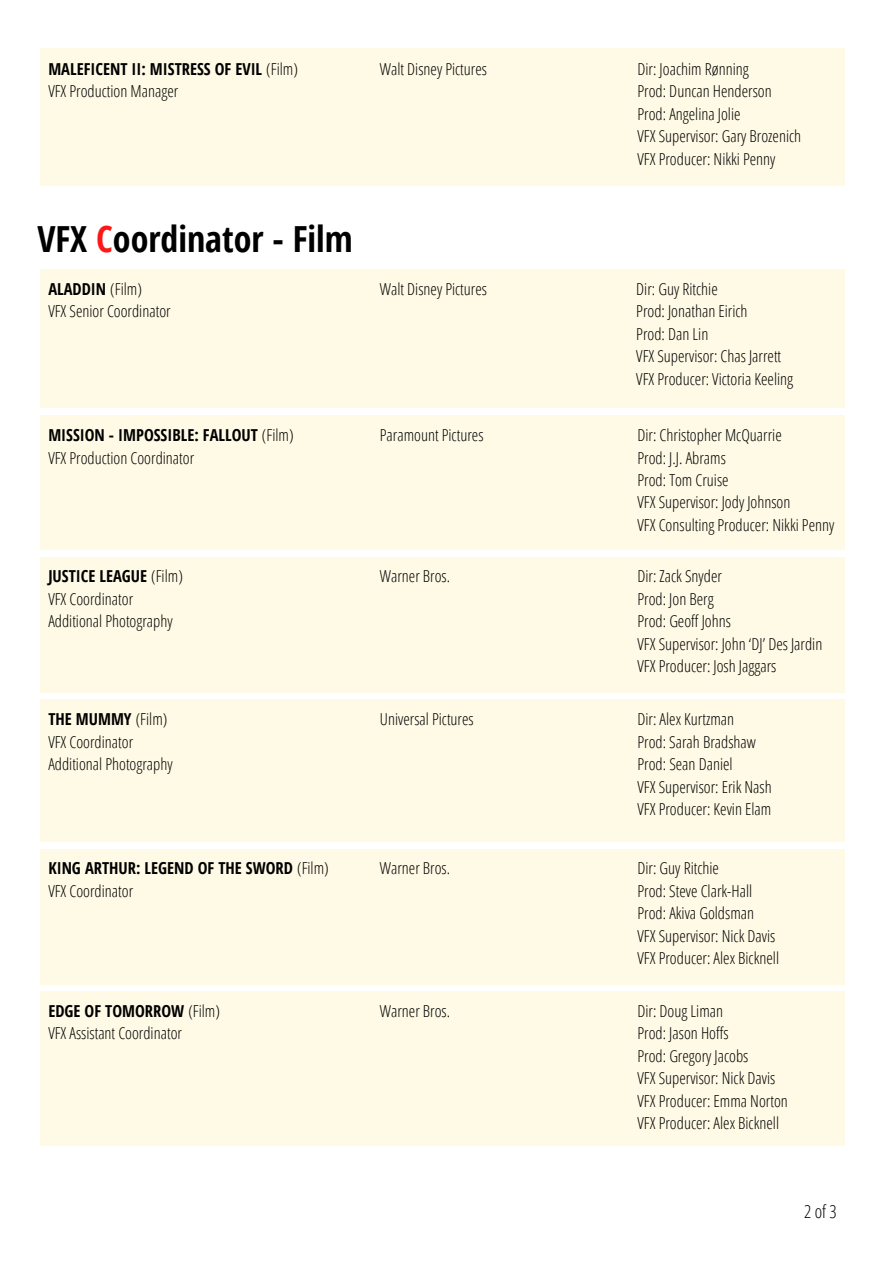
<style>
.page{position:relative;width:893px;height:1264px;background:#fff}
.page>*{position:absolute;margin:0;border:0;box-sizing:border-box;transform-origin:0 0}
.t1{font:700 36px "Open Sans Condensed";color:#000}
.t2{font:300 18px "Open Sans Condensed";color:#000}
.t3{font:300 16.5px "Open Sans Condensed";color:#000}
.t4{font:700 16.5px "Open Sans Condensed";color:#000}
.s1{font-weight:300}
.s2{color:#ff1616}
</style>
<div class="page">
<div style="left:40px;top:557px;width:805px;height:135px;background:#fefae5"></div>
<div style="left:40px;top:699px;width:805px;height:142px;background:#fefae5"></div>
<div style="left:40px;top:848px;width:805px;height:136px;background:#fefae5"></div>
<div style="left:40px;top:991px;width:805px;height:154px;background:#fefae5"></div>
<div style="left:40px;top:415px;width:805px;height:135px;background:#fefae5"></div>
<div style="left:40px;top:269px;width:805px;height:139px;background:#fefae5"></div>
<div style="left:40px;top:48px;width:805px;height:138px;background:#fefae5"></div>
<p class="t4" style="left:48px;top:57px;width:251px">MALEFICENT II: MISTRESS OF EVIL <span class="s1">(Film)</span></p>
<p class="t3" style="left:48px;top:79px;width:131px">VFX Production Manager</p>
<p class="t3" style="left:380px;top:57px;width:109px">Walt Disney Pictures</p>
<p class="t3" style="left:637px;top:57px;width:113px">Dir: Joachim Rønning</p>
<p class="t3" style="left:637px;top:79px;width:136px">Prod: Duncan Henderson</p>
<p class="t3" style="left:637px;top:102px;width:105px">Prod: Angelina Jolie</p>
<p class="t3" style="left:637px;top:124px;width:165px">VFX Supervisor: Gary Brozenich</p>
<p class="t3" style="left:637px;top:147px;width:139px">VFX Producer: Nikki Penny</p>
<p class="t1" style="left:37px;top:213px;width:316px">VFX <span class="s2">C</span>oordinator - Film</p>
<p class="t4" style="left:48px;top:277px;width:95px">ALADDIN <span class="s1">(Film)</span></p>
<p class="t3" style="left:48px;top:299px;width:124px">VFX Senior Coordinator</p>
<p class="t3" style="left:380px;top:277px;width:109px">Walt Disney Pictures</p>
<p class="t3" style="left:636px;top:277px;width:83px">Dir: Guy Ritchie</p>
<p class="t3" style="left:636px;top:299px;width:113px">Prod: Jonathan Eirich</p>
<p class="t3" style="left:636px;top:322px;width:73px">Prod: Dan Lin</p>
<p class="t3" style="left:636px;top:344px;width:146px">VFX Supervisor: Chas Jarrett</p>
<p class="t3" style="left:636px;top:367px;width:158px">VFX Producer: Victoria Keeling</p>
<p class="t4" style="left:48px;top:423px;width:247px">MISSION - IMPOSSIBLE: FALLOUT <span class="s1">(Film)</span></p>
<p class="t3" style="left:48px;top:446px;width:147px">VFX Production Coordinator</p>
<p class="t3" style="left:380px;top:423px;width:105px">Paramount Pictures</p>
<p class="t3" style="left:637px;top:423px;width:146px">Dir: Christopher McQuarrie</p>
<p class="t3" style="left:637px;top:446px;width:90px">Prod: J.J. Abrams</p>
<p class="t3" style="left:637px;top:468px;width:93px">Prod: Tom Cruise</p>
<p class="t3" style="left:637px;top:491px;width:154px">VFX Supervisor: Jody Johnson</p>
<p class="t3" style="left:637px;top:513px;width:198px">VFX Consulting Producer: Nikki Penny</p>
<p class="t4" style="left:48px;top:564px;width:136px">JUSTICE LEAGUE <span class="s1">(Film)</span></p>
<p class="t3" style="left:48px;top:587px;width:86px">VFX Coordinator</p>
<p class="t3" style="left:48px;top:609px;width:126px">Additional Photography</p>
<p class="t3" style="left:380px;top:564px;width:72px">Warner Bros.</p>
<p class="t3" style="left:637px;top:564px;width:86px">Dir: Zack Snyder</p>
<p class="t3" style="left:637px;top:587px;width:78px">Prod: Jon Berg</p>
<p class="t3" style="left:637px;top:609px;width:95px">Prod: Geoff Johns</p>
<p class="t3" style="left:637px;top:632px;width:186px">VFX Supervisor: John ‘DJ’ Des Jardin</p>
<p class="t3" style="left:637px;top:654px;width:140px">VFX Producer: Josh Jaggars</p>
<p class="t4" style="left:48px;top:707px;width:120px">THE MUMMY <span class="s1">(Film)</span></p>
<p class="t3" style="left:48px;top:730px;width:86px">VFX Coordinator</p>
<p class="t3" style="left:48px;top:752px;width:126px">Additional Photography</p>
<p class="t3" style="left:380px;top:707px;width:95px">Universal Pictures</p>
<p class="t3" style="left:637px;top:707px;width:98px">Dir: Alex Kurtzman</p>
<p class="t3" style="left:637px;top:730px;width:120px">Prod: Sarah Bradshaw</p>
<p class="t3" style="left:637px;top:752px;width:97px">Prod: Sean Daniel</p>
<p class="t3" style="left:637px;top:775px;width:136px">VFX Supervisor: Erik Nash</p>
<p class="t3" style="left:637px;top:797px;width:135px">VFX Producer: Kevin Elam</p>
<p class="t4" style="left:48px;top:856px;width:282px">KING ARTHUR: LEGEND OF THE SWORD <span class="s1">(Film)</span></p>
<p class="t3" style="left:48px;top:879px;width:86px">VFX Coordinator</p>
<p class="t3" style="left:380px;top:856px;width:72px">Warner Bros.</p>
<p class="t3" style="left:637px;top:856px;width:83px">Dir: Guy Ritchie</p>
<p class="t3" style="left:637px;top:879px;width:116px">Prod: Steve Clark-Hall</p>
<p class="t3" style="left:637px;top:901px;width:118px">Prod: Akiva Goldsman</p>
<p class="t3" style="left:637px;top:923px;width:139px">VFX Supervisor: Nick Davis</p>
<p class="t3" style="left:637px;top:946px;width:143px">VFX Producer: Alex Bicknell</p>
<p class="t4" style="left:48px;top:999px;width:173px">EDGE OF TOMORROW <span class="s1">(Film)</span></p>
<p class="t3" style="left:48px;top:1021px;width:135px">VFX Assistant Coordinator</p>
<p class="t3" style="left:380px;top:999px;width:72px">Warner Bros.</p>
<p class="t3" style="left:637px;top:999px;width:87px">Dir: Doug Liman</p>
<p class="t3" style="left:637px;top:1021px;width:92px">Prod: Jason Hoffs</p>
<p class="t3" style="left:637px;top:1044px;width:112px">Prod: Gregory Jacobs</p>
<p class="t3" style="left:637px;top:1066px;width:139px">VFX Supervisor: Nick Davis</p>
<p class="t3" style="left:637px;top:1089px;width:152px">VFX Producer: Emma Norton</p>
<p class="t3" style="left:637px;top:1111px;width:143px">VFX Producer: Alex Bicknell</p>
<p class="t2" style="left:804px;top:1198px;width:34px">2 of 3</p>
</div>
